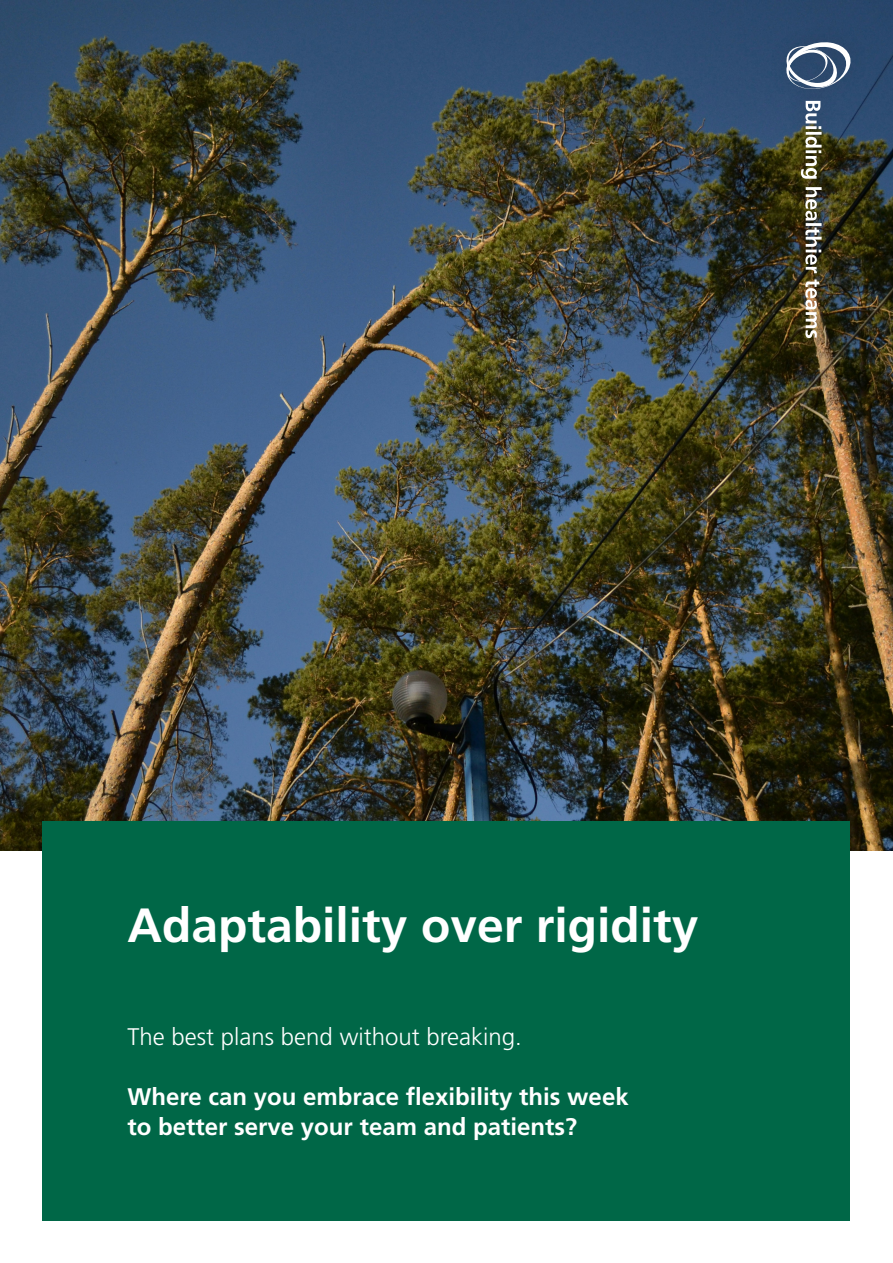
<style>
.page{position:relative;width:893px;height:1263px;background:#fff}
.page>*{position:absolute;margin:0;border:0;box-sizing:border-box;transform-origin:0 0}
.t1{font:700 48px "Frutiger LT Std";color:#fff}
.t2{font:700 24px/30px "Frutiger LT Std";color:#fff}
.t3{font:300 24px "Frutiger LT Std";color:#fff}
</style>
<div class="page">
<img style="left:0;top:0;width:893px;height:850px">
<div style="left:767px;top:23px;width:103px;height:334px;background:#231f20;opacity:.25"></div>
<svg style="left:782px;top:40px;width:73px;height:51px"></svg>
<svg style="left:801px;top:101px;width:21px;height:78px"></svg>
<svg style="left:805px;top:187px;width:17px;height:86px"></svg>
<svg style="left:805px;top:279px;width:15px;height:59px"></svg>
<div style="left:43px;top:821px;width:807px;height:399px;background:#006747"></div>
<p class="t1" style="left:128px;top:897px;width:572px">Adaptability over rigidity</p>
<p class="t3" style="left:128px;top:1023px;width:396px">The best plans bend without breaking.</p>
<p class="t2" style="left:128px;top:1082px;width:503px">Where can you embrace flexibility this week to better serve your team and patients?</p>
</div>
